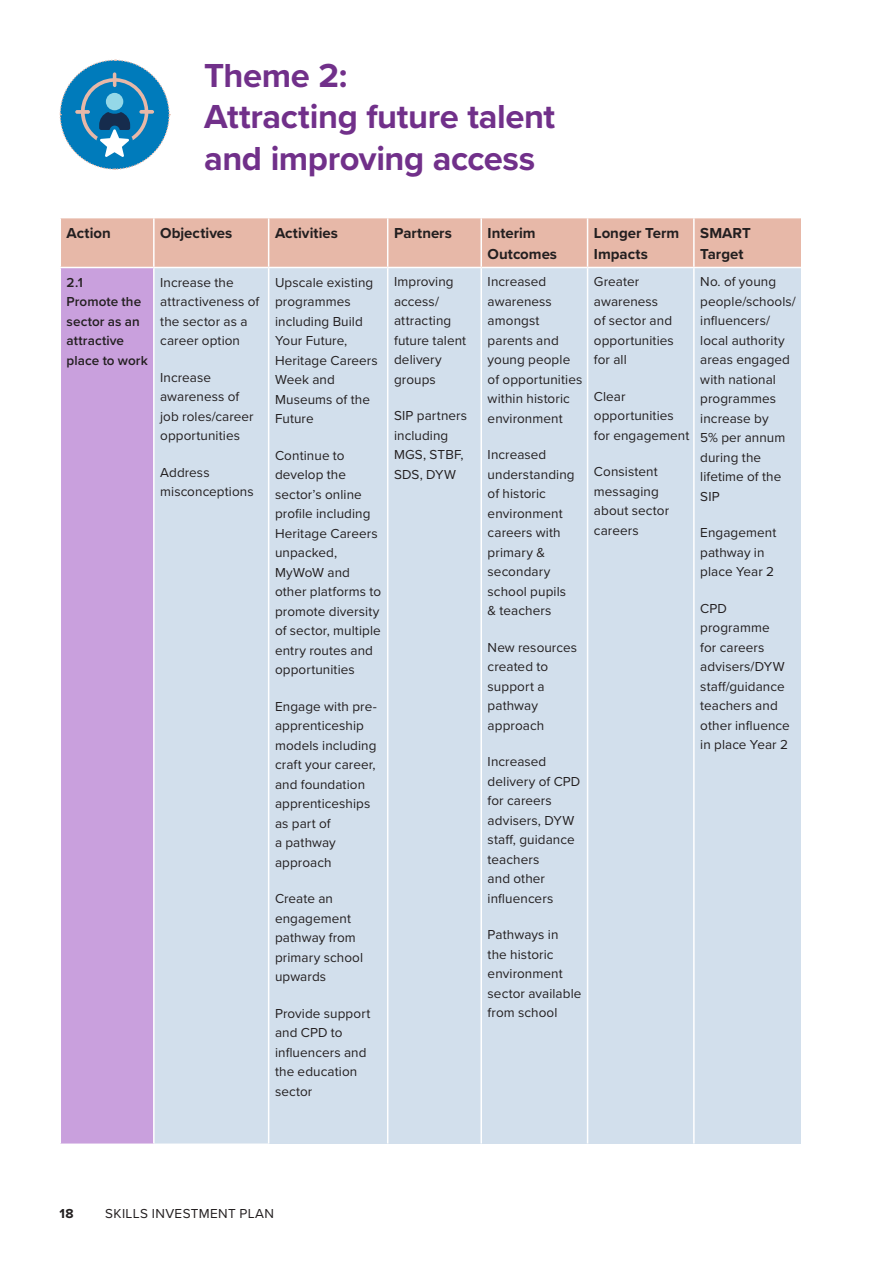
<style>
.page{position:relative;width:893px;height:1263px;background:#fff}
.page>*{position:absolute;margin:0;border:0;box-sizing:border-box;transform-origin:0 0}
.t1{font:700 34.5px/41.4px "Proxima Nova";letter-spacing:-.01em;color:#71308a}
.t2{font:700 15px/21px "Proxima Nova";color:#231f20}
.t3{font:13.5px/19.5px "Proxima Nova";letter-spacing:.005em;color:#231f20}
.t4{font:600 13.5px/19.5px "Proxima Nova";letter-spacing:.005em;color:#231f20}
.t5{font:13.5px "Proxima Nova";letter-spacing:.03em;color:#231f20}
.t6{font:700 13.5px "Proxima Nova";color:#231f20}
</style>
<div class="page">
<div style="left:269px;top:267px;width:119px;height:877px;background:#d2dfec"></div>
<div style="left:481px;top:267px;width:107px;height:877px;background:#d2dfec"></div>
<div style="left:694px;top:267px;width:106px;height:877px;background:#d2dfec"></div>
<svg style="left:59px;top:59px;width:112px;height:111px"></svg>
<div style="left:60px;top:218px;width:94px;height:49px;background:#e7b8a8"></div>
<div style="left:154px;top:218px;width:115px;height:49px;background:#e7b8a8"></div>
<div style="left:269px;top:218px;width:119px;height:49px;background:#e7b8a8"></div>
<div style="left:388px;top:218px;width:93px;height:49px;background:#e7b8a8"></div>
<div style="left:481px;top:218px;width:107px;height:49px;background:#e7b8a8"></div>
<div style="left:588px;top:218px;width:106px;height:49px;background:#e7b8a8"></div>
<div style="left:694px;top:218px;width:106px;height:49px;background:#e7b8a8"></div>
<div style="left:60px;top:267px;width:94px;height:877px;background:#c9a0dd"></div>
<div style="left:154px;top:267px;width:115px;height:877px;background:#d2dfec"></div>
<div style="left:388px;top:267px;width:93px;height:877px;background:#d2dfec"></div>
<div style="left:588px;top:267px;width:106px;height:877px;background:#d2dfec"></div>
<hr style="left:60px;top:268px;width:1px;height:875px;background:#fff">
<hr style="left:153px;top:268px;width:2px;height:875px;background:#fff">
<hr style="left:268px;top:268px;width:1px;height:875px;background:#fff">
<hr style="left:387px;top:268px;width:1px;height:875px;background:#fff">
<hr style="left:480px;top:268px;width:2px;height:875px;background:#fff">
<hr style="left:587px;top:268px;width:1px;height:875px;background:#fff">
<hr style="left:693px;top:268px;width:2px;height:875px;background:#fff">
<hr style="left:60px;top:1143px;width:94px;height:2px;background:#fff">
<hr style="left:154px;top:1143px;width:115px;height:2px;background:#fff">
<hr style="left:60px;top:218px;width:1px;height:49px;background:#fff">
<hr style="left:153px;top:218px;width:2px;height:49px;background:#fff">
<hr style="left:268px;top:218px;width:1px;height:49px;background:#fff">
<hr style="left:387px;top:218px;width:1px;height:49px;background:#fff">
<hr style="left:480px;top:218px;width:2px;height:49px;background:#fff">
<hr style="left:587px;top:218px;width:1px;height:49px;background:#fff">
<hr style="left:693px;top:218px;width:2px;height:49px;background:#fff">
<hr style="left:60px;top:267px;width:94px;height:1px;background:#fff">
<hr style="left:154px;top:267px;width:115px;height:1px;background:#fff">
<hr style="left:269px;top:267px;width:119px;height:1px;background:#fff">
<hr style="left:388px;top:267px;width:93px;height:1px;background:#fff">
<hr style="left:481px;top:267px;width:107px;height:1px;background:#fff">
<hr style="left:588px;top:267px;width:106px;height:1px;background:#fff">
<hr style="left:694px;top:267px;width:107px;height:1px;background:#fff">
<h3 class="t1" style="left:204px;top:54px;width:353px">Theme 2:<br>Attracting future talent and improving access</h3>
<p class="t2" style="left:67px;top:222px;width:46px">Action</p>
<p class="t2" style="left:160px;top:222px;width:74px">Objectives</p>
<p class="t2" style="left:275px;top:222px;width:64px">Activities</p>
<p class="t2" style="left:394px;top:222px;width:59px">Partners</p>
<p class="t2" style="left:488px;top:222px;width:71px">Interim<br>Outcomes</p>
<p class="t2" style="left:594px;top:222px;width:87px">Longer Term<br>Impacts</p>
<p class="t2" style="left:700px;top:222px;width:52px">SMART</p>
<p class="t2" style="left:700px;top:243px;width:45px">Target</p>
<p class="t4" style="left:67px;top:272px;width:83px">2.1<br>Promote the sector as an attractive place to work</p>
<p class="t3" style="left:160px;top:272px;width:101px">Increase the attractiveness of the sector as a career option</p>
<p class="t3" style="left:160px;top:367px;width:95px">Increase awareness of job roles/career opportunities</p>
<p class="t3" style="left:160px;top:462px;width:95px">Address misconceptions</p>
<p class="t3" style="left:275px;top:272px;width:104px">Upscale existing programmes including Build<br>Your Future,<br>Heritage Careers<br>Week and<br>Museums of the<br>Future</p>
<p class="t3" style="left:275px;top:445px;width:108px">Continue to develop the sector’s online profle including<br>Heritage Careers unpacked,<br>MyWoW and other platforms to promote diversity of sector, multiple entry routes and opportunities</p>
<p class="t3" style="left:275px;top:696px;width:103px">Engage with pre&shy;apprenticeship models including craft your career, and foundation apprenticeships as part of<br>a pathway approach</p>
<p class="t3" style="left:275px;top:888px;width:90px">Create an engagement pathway from primary school upwards</p>
<p class="t3" style="left:275px;top:1003px;width:97px">Provide support and CPD to infuencers and the education sector</p>
<p class="t3" style="left:394px;top:271px;width:74px">Improving access/ attracting future talent delivery groups</p>
<p class="t3" style="left:394px;top:405px;width:75px">SIP partners including</p>
<p class="t3" style="left:394px;top:444px;width:71px">MGS, STBF,<br>SDS, DYW</p>
<p class="t3" style="left:488px;top:271px;width:96px">Increased awareness amongst parents and young people of opportunities within historic environment</p>
<p class="t3" style="left:488px;top:444px;width:88px">Increased understanding of historic environment careers with primary &amp; secondary school pupils &amp; teachers</p>
<p class="t3" style="left:488px;top:637px;width:91px">New resources created to support a pathway approach</p>
<p class="t3" style="left:488px;top:751px;width:94px">Increased delivery of CPD for careers advisers, DYW staf, guidance teachers<br>and other infuencers</p>
<p class="t3" style="left:488px;top:924px;width:95px">Pathways in<br>the historic environment sector available from school</p>
<p class="t3" style="left:594px;top:271px;width:81px">Greater awareness<br>of sector and opportunities for all</p>
<p class="t3" style="left:594px;top:386px;width:97px">Clear opportunities for engagement</p>
<p class="t3" style="left:594px;top:461px;width:77px">Consistent messaging about sector careers</p>
<p class="t3" style="left:700px;top:271px;width:97px">No. of young people/schools/ infuencers/ local authority areas engaged with national programmes increase by<br>5% per annum during the lifetime of the</p>
<p class="t3" style="left:700px;top:486px;width:21px">SIP</p>
<p class="t3" style="left:700px;top:522px;width:78px">Engagement pathway in place Year 2</p>
<p class="t3" style="left:700px;top:598px;width:28px">CPD</p>
<p class="t3" style="left:700px;top:617px;width:91px">programme<br>for careers advisers/DYW staf/guidance teachers and other infuence in place Year 2</p>
<p class="t6" style="left:60px;top:1203px;width:16px">18</p>
<p class="t5" style="left:105px;top:1203px;width:170px">SKILLS INVESTMENT PLAN</p>
</div>
